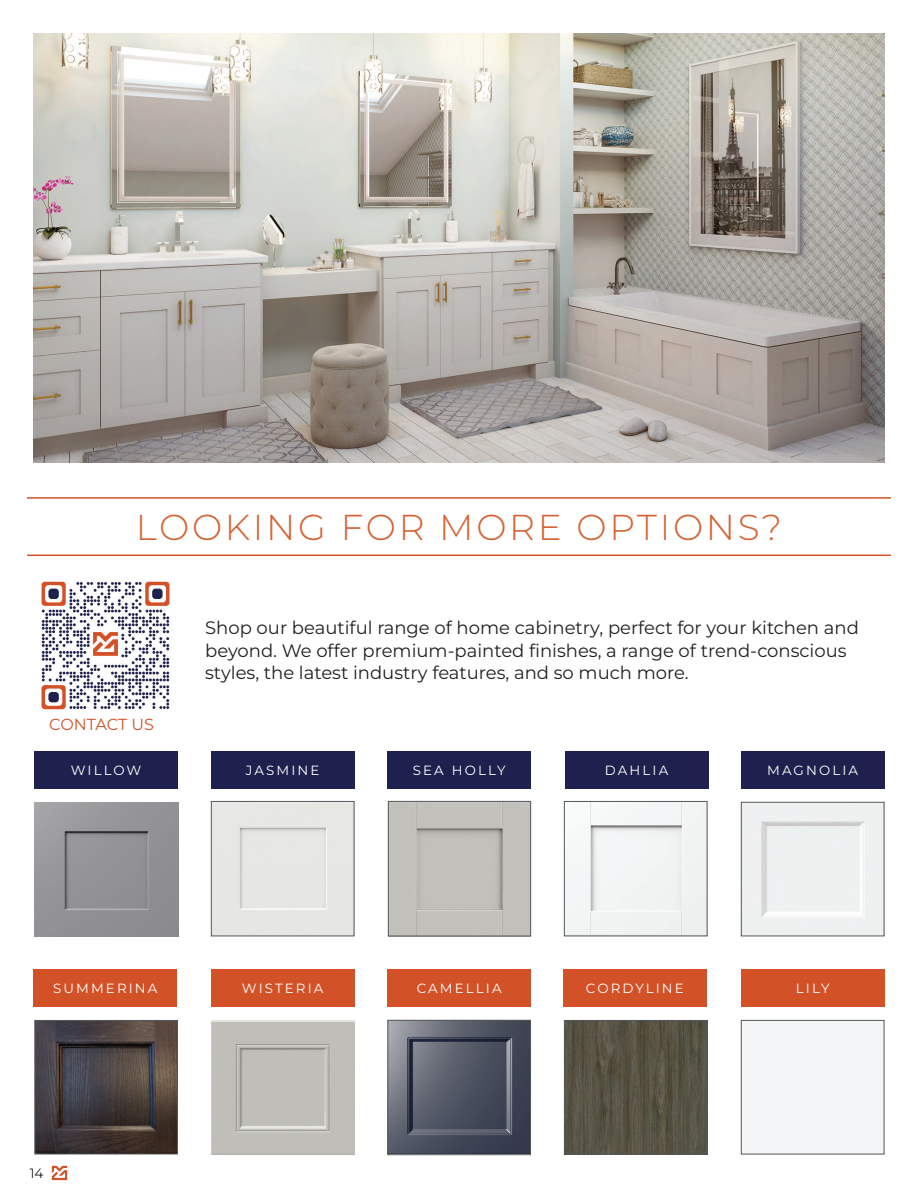
<style>
.page{position:relative;width:918px;height:1188px;background:#fff}
.page>*{position:absolute;margin:0;border:0;box-sizing:border-box;transform-origin:0 0}
.t1{font:300 36px "Montserrat";letter-spacing:.075em;color:#d66233}
.t2{font:18px/22.5px "Montserrat";color:#231f20}
.t3{font:16.05px "Montserrat";letter-spacing:-.01em;color:#d25126}
.t4{font:13.5px "Montserrat";color:#231f20}
.t5{font:13.35px "Montserrat";letter-spacing:.16em;color:#fff}
</style>
<div class="page">
<img style="left:41px;top:581px;width:130px;height:129px">
<div style="left:566px;top:803px;width:139px;height:131px;background:#f3f4f4"></div>
<div style="left:564px;top:801px;width:143px;height:135px;border:1px solid #545758"></div>
<img style="left:390px;top:803px;width:139px;height:131px">
<div style="left:388px;top:801px;width:143px;height:135px;border:1px solid #545758"></div>
<div style="left:213px;top:803px;width:139px;height:131px;background:#e6e6e3"></div>
<div style="left:211px;top:801px;width:143px;height:135px;border:1px solid #545758"></div>
<img style="left:35px;top:802px;width:144px;height:134px">
<div style="left:35px;top:751px;width:143px;height:38px;background:#1e204e"></div>
<div style="left:211px;top:751px;width:143px;height:38px;background:#1e204e"></div>
<div style="left:388px;top:751px;width:143px;height:38px;background:#1e204e"></div>
<div style="left:565px;top:751px;width:143px;height:38px;background:#1e204e"></div>
<div style="left:741px;top:1020px;width:143px;height:134px;border:1px solid #545758"></div>
<div style="left:741px;top:970px;width:143px;height:37px;background:#d25126"></div>
<img style="left:566px;top:1022px;width:139px;height:130px">
<div style="left:564px;top:1020px;width:143px;height:134px;border:1px solid #545758"></div>
<img style="left:390px;top:1022px;width:139px;height:131px">
<div style="left:388px;top:1020px;width:143px;height:135px;border:1px solid #545758"></div>
<img style="left:211px;top:1020px;width:143px;height:134px">
<div style="left:211px;top:970px;width:143px;height:37px;background:#d25126"></div>
<img style="left:743px;top:804px;width:139px;height:130px">
<div style="left:741px;top:802px;width:143px;height:134px;border:1px solid #545758"></div>
<div style="left:741px;top:751px;width:143px;height:38px;background:#1e204e"></div>
<div style="left:388px;top:970px;width:143px;height:37px;background:#d25126"></div>
<div style="left:563px;top:970px;width:143px;height:37px;background:#d25126"></div>
<img style="left:37px;top:1022px;width:139px;height:130px">
<div style="left:35px;top:1020px;width:143px;height:134px;border:1px solid #545758"></div>
<div style="left:34px;top:970px;width:143px;height:37px;background:#d25126"></div>
<img style="left:34px;top:34px;width:850px;height:429px">
<hr style="left:27px;top:555px;width:864px;height:1px;background:#d25126">
<hr style="left:27px;top:497px;width:864px;height:2px;background:#d25126">
<svg style="left:52px;top:1166px;width:15px;height:14px"></svg>
<h1 class="t1" style="left:136px;top:503px;width:648px">LOOKING FOR MORE OPTIONS?</h1>
<p class="t2" style="left:205px;top:616px;width:655px">Shop our beautiful range of home cabinetry, perfect for your kitchen and beyond. We offer premium-painted finishes, a range of trend-conscious styles, the latest industry features, and so much more.</p>
<p class="t3" style="left:49px;top:714px;width:106px">CONTACT US</p>
<p class="t5" style="left:71px;top:761px;width:72px">WILLOW</p>
<p class="t5" style="left:246px;top:761px;width:75px">JASMINE</p>
<p class="t5" style="left:413px;top:761px;width:94px">SEA HOLLY</p>
<p class="t5" style="left:605px;top:761px;width:65px">DAHLIA</p>
<p class="t5" style="left:767px;top:761px;width:93px">MAGNOLIA</p>
<p class="t5" style="left:53px;top:979px;width:106px">SUMMERINA</p>
<p class="t5" style="left:417px;top:979px;width:86px">CAMELLIA</p>
<p class="t5" style="left:586px;top:979px;width:99px">CORDYLINE</p>
<p class="t5" style="left:242px;top:979px;width:83px">WISTERIA</p>
<p class="t5" style="left:796px;top:979px;width:35px">LILY</p>
<p class="t4" style="left:30px;top:1164px;width:15px">14</p>
</div>
